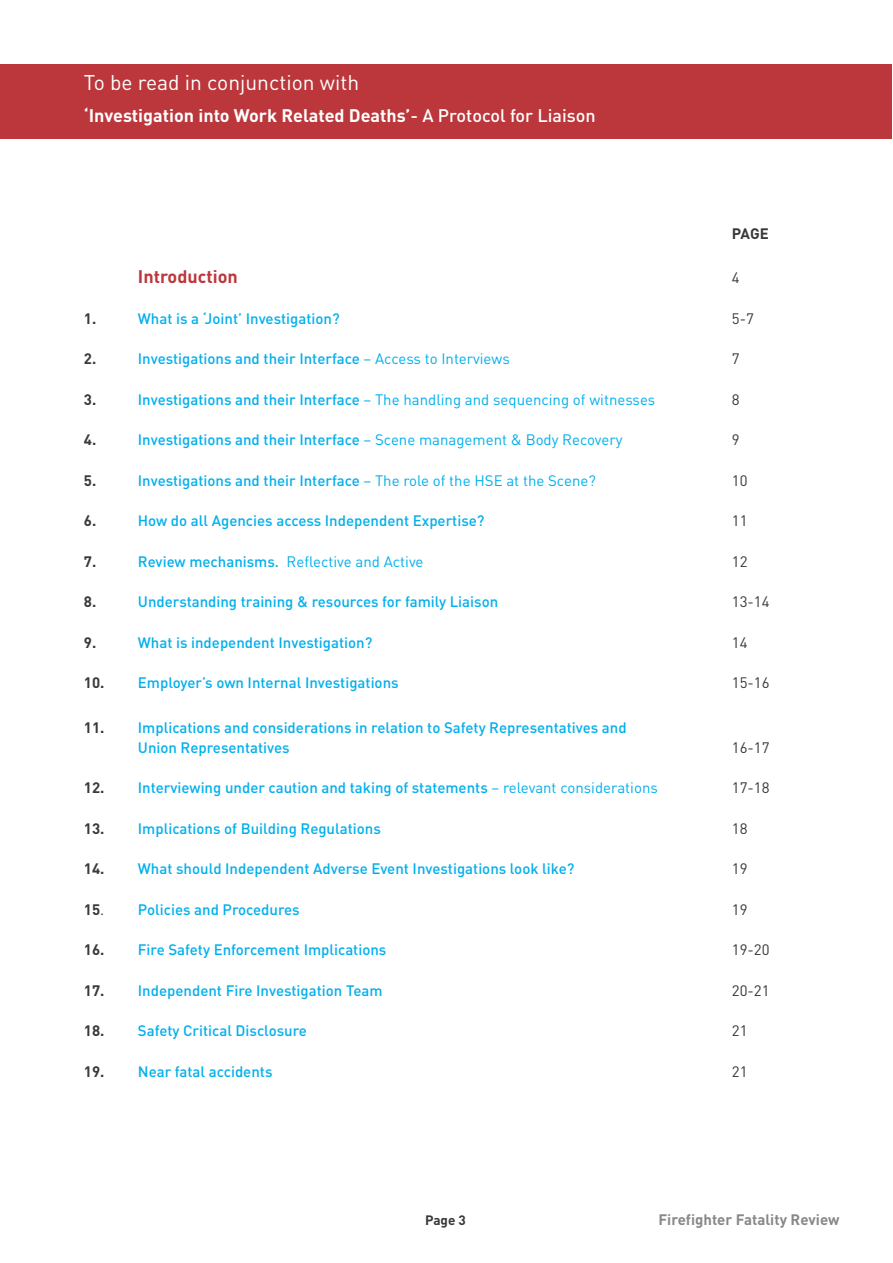
<style>
.page{position:relative;width:893px;height:1263px;background:#fff}
.page>*{position:absolute;margin:0;border:0;box-sizing:border-box;transform-origin:0 0}
.t1{font:21px "DIN";color:#fff}
.t2{font:700 18px "DIN";color:#fff}
.t3{font:700 18px "DIN";color:#bc373b}
.t4{font:500 15px/19.5px "DIN";color:#00afed}
.t5{font:15px "DIN";color:#00afed}
.t6{font:15px "DIN";color:#39383a}
.t7{font:700 15px "DIN";color:#888889}
.t8{font:700 15px "DIN";color:#39383a}
.t9{font:700 13.5px "DIN";color:#39383a}
.s1{font-weight:500}
.s2{font-weight:400}
.s3{font-weight:700;color:#39383a}
.s4{font-weight:400;color:#39383a}
</style>
<div class="page">
<div style="left:0;top:64px;width:892px;height:75px;background:#bc373b"></div>
<h1 class="t1" style="left:84px;top:71px;width:277px">To be read in conjunction with</h1>
<p class="t2" style="left:84px;top:105px;width:513px">‘Investigation into Work Related Deaths’<span class="s1">- A Protocol for Liaison</span></p>
<p class="t8" style="left:732px;top:225px;width:38px">PAGE</p>
<p class="t3" style="left:138px;top:266px;width:101px">Introduction</p>
<p class="t6" style="left:732px;top:269px;width:9px">4</p>
<p class="t8" style="left:84px;top:310px;width:14px">1.</p>
<p class="t4" style="left:138px;top:309px;width:203px">What is a ‘Joint’ Investigation?</p>
<p class="t6" style="left:732px;top:310px;width:24px">5-7</p>
<p class="t8" style="left:84px;top:350px;width:14px">2.</p>
<p class="t4" style="left:138px;top:349px;width:373px">Investigations and their Interface <span class="s2">– Access to Interviews</span></p>
<p class="t6" style="left:732px;top:350px;width:9px">7</p>
<p class="t8" style="left:84px;top:391px;width:14px">3.</p>
<p class="t5" style="left:138px;top:391px;width:519px"><span class="s1">Investigations and their Interface</span> – The handling and sequencing of witnesses</p>
<p class="t6" style="left:732px;top:391px;width:9px">8</p>
<p class="t8" style="left:84px;top:431px;width:14px">4.</p>
<p class="t4" style="left:138px;top:430px;width:486px">Investigations and their Interface <span class="s2">– Scene management &amp; Body Recovery</span></p>
<p class="t6" style="left:732px;top:431px;width:9px">9</p>
<p class="t8" style="left:84px;top:472px;width:14px">5.</p>
<p class="t4" style="left:138px;top:471px;width:459px">Investigations and their Interface <span class="s2">– The role of the HSE at the Scene?</span></p>
<p class="t6" style="left:732px;top:472px;width:17px">10</p>
<p class="t8" style="left:84px;top:512px;width:14px">6.</p>
<p class="t4" style="left:138px;top:511px;width:348px">How do all Agencies access Independent Expertise?</p>
<p class="t6" style="left:732px;top:512px;width:17px">11</p>
<p class="t8" style="left:84px;top:553px;width:14px">7.</p>
<p class="t5" style="left:138px;top:553px;width:287px"><span class="s1">Review mechanisms.</span> Reflective and Active</p>
<p class="t6" style="left:732px;top:553px;width:17px">12</p>
<p class="t8" style="left:84px;top:593px;width:14px">8.</p>
<p class="t4" style="left:138px;top:592px;width:362px">Understanding training &amp; resources for family Liaison</p>
<p class="t6" style="left:732px;top:593px;width:39px">13-14</p>
<p class="t8" style="left:84px;top:634px;width:14px">9.</p>
<p class="t4" style="left:138px;top:633px;width:236px">What is independent Investigation?</p>
<p class="t6" style="left:732px;top:634px;width:17px">14</p>
<p class="t4" style="left:84px;top:673px;width:316px"><span class="s3">10.</span> Employer’s own Internal Investigations</p>
<p class="t6" style="left:732px;top:674px;width:39px">15-16</p>
<p class="t4" style="left:138px;top:718px;width:490px;text-indent:-54px"><span class="s3">11.</span> Implications and considerations in relation to Safety Representatives and<br>Union Representatives</p>
<p class="t6" style="left:732px;top:739px;width:39px">16-17</p>
<p class="t4" style="left:84px;top:778px;width:575px"><span class="s3">12.</span> Interviewing under caution and taking of statements <span class="s2">– relevant considerations</span></p>
<p class="t6" style="left:732px;top:779px;width:39px">17-18</p>
<p class="t4" style="left:84px;top:819px;width:299px"><span class="s3">13.</span> Implications of Building Regulations</p>
<p class="t6" style="left:732px;top:820px;width:17px">18</p>
<p class="t4" style="left:84px;top:859px;width:492px"><span class="s3">14.</span> What should Independent Adverse Event Investigations look like?</p>
<p class="t6" style="left:732px;top:860px;width:17px">19</p>
<p class="t4" style="left:84px;top:900px;width:217px"><span class="s3">15</span><span class="s4">.</span> Policies and Procedures</p>
<p class="t6" style="left:732px;top:901px;width:17px">19</p>
<p class="t4" style="left:84px;top:940px;width:304px"><span class="s3">16.</span> Fire Safety Enforcement Implications</p>
<p class="t6" style="left:732px;top:941px;width:39px">19-20</p>
<p class="t4" style="left:84px;top:981px;width:300px"><span class="s3">17.</span> Independent Fire Investigation Team</p>
<p class="t6" style="left:732px;top:982px;width:39px">20-21</p>
<p class="t4" style="left:84px;top:1021px;width:225px"><span class="s3">18.</span> Safety Critical Disclosure</p>
<p class="t6" style="left:732px;top:1022px;width:17px">21</p>
<p class="t4" style="left:84px;top:1062px;width:190px"><span class="s3">19.</span> Near fatal accidents</p>
<p class="t6" style="left:732px;top:1063px;width:17px">21</p>
<p class="t9" style="left:425px;top:1213px;width:42px">Page 3</p>
<p class="t7" style="left:658px;top:1211px;width:183px">Firefighter Fatality Review</p>
</div>
